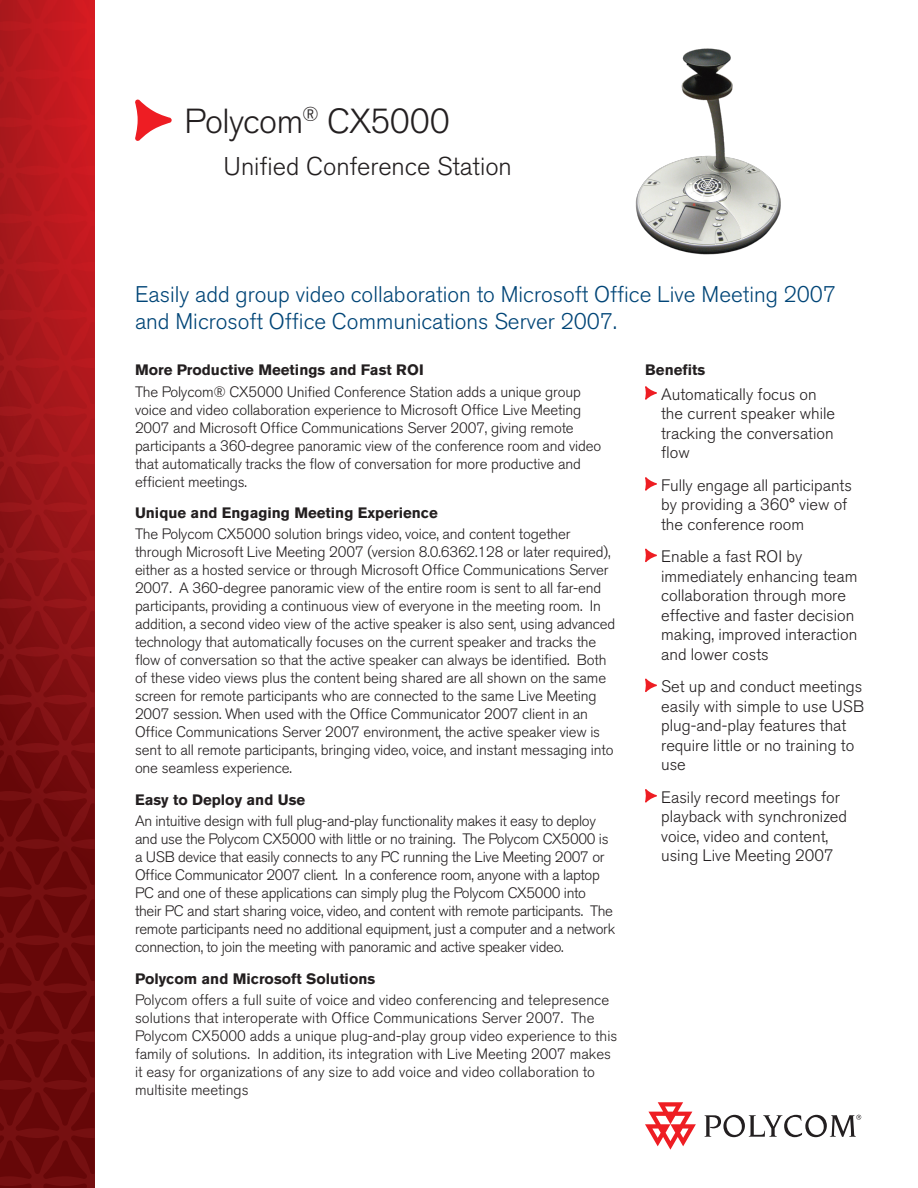
<style>
.page{position:relative;width:918px;height:1188px;background:#fff}
.page>*{position:absolute;margin:0;border:0;box-sizing:border-box;transform-origin:0 0}
.t1{font:300 34.5px "Akzidenz Grotesk BE";letter-spacing:-.02em;color:#231f20}
.t2{font:300 25.5px "Akzidenz Grotesk BE";color:#231f20}
.Lead-in_Headline__bl{font:300 22.5px/27px "Akzidenz Grotesk BE";color:#004577}
.FRONT_Sidebar_Copy{font:300 16.5px/19.5px "Akzidenz Grotesk BE";color:#231f20}
.Body_Copy{font:300 15px/18px "Akzidenz Grotesk BE";letter-spacing:-.01em;color:#231f20}
.Sub_Head__body_copy{font:700 15px "Akzidenz Grotesk BE";color:#231f20}
</style>
<div class="page">
<svg style="left:135px;top:100px;width:37px;height:41px"></svg>
<img style="left:635px;top:48px;width:146px;height:207px">
<svg style="left:645px;top:386px;width:12px;height:14px"></svg>
<svg style="left:645px;top:477px;width:12px;height:14px"></svg>
<svg style="left:645px;top:549px;width:12px;height:13px"></svg>
<svg style="left:645px;top:679px;width:12px;height:13px"></svg>
<svg style="left:645px;top:789px;width:12px;height:14px"></svg>
<svg style="left:0;top:0;width:94px;height:1188px;background:#901215"></svg>
<svg style="left:645px;top:1102px;width:51px;height:48px"></svg>
<svg style="left:705px;top:1115px;width:156px;height:22px"></svg>
<p class="t1" style="left:184px;top:102px;width:267px">Polycom<sup>®</sup> CX5000</p>
<p class="t2" style="left:223px;top:152px;width:290px">Unified Conference Station</p>
<p class="Lead-in_Headline__bl" style="left:135px;top:281px;width:703px">Easily add group video collaboration to Microsoft Office Live Meeting 2007 and Microsoft Office Communications Server 2007.</p>
<p class="Sub_Head__body_copy" style="left:135px;top:362px;width:290px">More Productive Meetings and Fast ROI</p>
<p class="Body_Copy" style="left:135px;top:383px;width:468px">The Polycom® CX5000 Unified Conference Station adds a unique group voice and video collaboration experience to Microsoft Office Live Meeting 2007 and Microsoft Office Communications Server 2007, giving remote participants a 360-degree panoramic view of the conference room and video that automatically tracks the flow of conversation for more productive and efficient meetings.</p>
<p class="Sub_Head__body_copy" style="left:135px;top:504px;width:304px">Unique and Engaging Meeting Experience</p>
<p class="Body_Copy" style="left:135px;top:526px;width:482px">The Polycom CX5000 solution brings video, voice, and content together through Microsoft Live Meeting 2007 (version 8.0.6362.128 or later required), either as a hosted service or through Microsoft Office Communications Server 2007. A 360-degree panoramic view of the entire room is sent to all far-end participants, providing a continuous view of everyone in the meeting room. In addition, a second video view of the active speaker is also sent, using advanced technology that automatically focuses on the current speaker and tracks the flow of conversation so that the active speaker can always be identified. Both of these video views plus the content being shared are all shown on the same screen for remote participants who are connected to the same Live Meeting 2007 session. When used with the Office Communicator 2007 client in an Office Communications Server 2007 environment, the active speaker view is sent to all remote participants, bringing video, voice, and instant messaging into one seamless experience.</p>
<p class="Sub_Head__body_copy" style="left:135px;top:791px;width:172px">Easy to Deploy and Use</p>
<p class="Body_Copy" style="left:135px;top:812px;width:482px">An intuitive design with full plug-and-play functionality makes it easy to deploy and use the Polycom CX5000 with little or no training. The Polycom CX5000 is a USB device that easily connects to any PC running the Live Meeting 2007 or Office Communicator 2007 client. In a conference room, anyone with a laptop PC and one of these applications can simply plug the Polycom CX5000 into their PC and start sharing voice, video, and content with remote participants. The remote participants need no additional equipment, just a computer and a network connection, to join the meeting with panoramic and active speaker video.</p>
<p class="Sub_Head__body_copy" style="left:135px;top:970px;width:242px">Polycom and Microsoft Solutions</p>
<p class="Body_Copy" style="left:135px;top:991px;width:484px">Polycom offers a full suite of voice and video conferencing and telepresence solutions that interoperate with Office Communications Server 2007. The Polycom CX5000 adds a unique plug-and-play group video experience to this family of solutions. In addition, its integration with Live Meeting 2007 makes it easy for organizations of any size to add voice and video collaboration to multisite meetings</p>
<p class="Sub_Head__body_copy" style="left:645px;top:362px;width:62px">Benefits</p>
<p class="FRONT_Sidebar_Copy" style="left:661px;top:385px;width:176px">Automatically focus on the current speaker while tracking the conversation flow</p>
<p class="FRONT_Sidebar_Copy" style="left:661px;top:476px;width:192px">Fully engage all participants by providing a 360° view of the conference room</p>
<p class="FRONT_Sidebar_Copy" style="left:661px;top:547px;width:198px">Enable a fast ROI by immediately enhancing team collaboration through more effective and faster decision making, improved interaction and lower costs</p>
<p class="FRONT_Sidebar_Copy" style="left:661px;top:677px;width:205px">Set up and conduct meetings easily with simple to use USB plug-and-play features that require little or no training to use</p>
<p class="FRONT_Sidebar_Copy" style="left:661px;top:787px;width:187px">Easily record meetings for playback with synchronized voice, video and content, using Live Meeting 2007</p>
</div>
